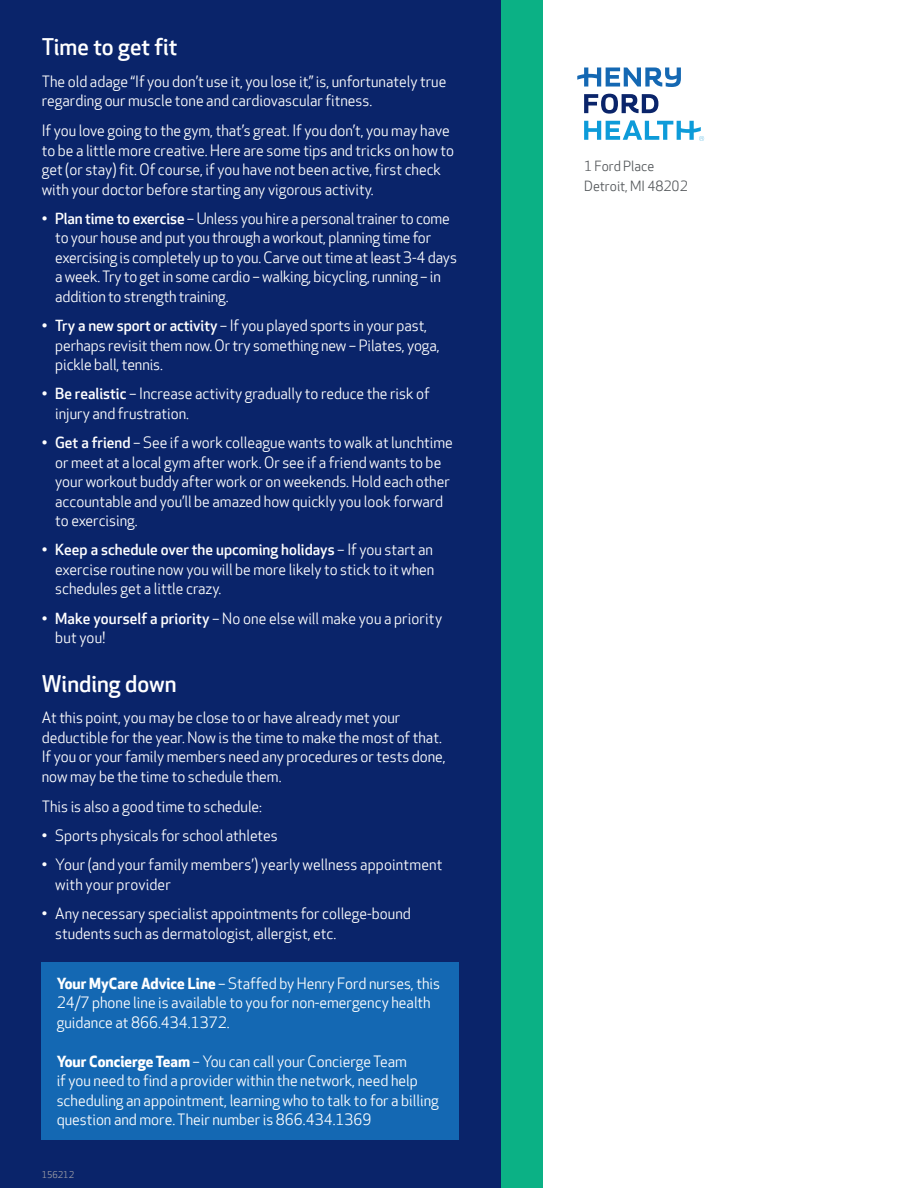
<style>
.page{position:relative;width:918px;height:1188px;background:#fff}
.page>*{position:absolute;margin:0;border:0;box-sizing:border-box;transform-origin:0 0}
.Subhead_15_19_5{font:500 22.5px "Apex New";color:#fff}
.Body_10_13{font:15px/19.5px "Apex New";color:#fff}
.address_9_13{font:13.5px "Apex New";color:#55595c}
.Page_Number_left_aligned_7_5_9_75{font:9px "Apex New";color:#a8a6a9}
.s1{font-weight:500}
.s2{font-weight:700}
</style>
<div class="page">
<div style="left:0;top:0;width:522px;height:1188px;background:#0a246a"></div>
<div style="left:501px;top:0;width:41px;height:1188px;background:#0bb185"></div>
<svg style="left:584px;top:94px;width:74px;height:20px"></svg>
<svg style="left:577px;top:68px;width:104px;height:19px"></svg>
<svg style="left:584px;top:120px;width:120px;height:21px"></svg>
<div style="left:42px;top:962px;width:417px;height:178px;background:#1468b3"></div>
<p class="Subhead_15_19_5" style="left:42px;top:34px;width:137px">Time to get fit</p>
<p class="Body_10_13" style="left:42px;top:72px;width:406px">The old adage “If you don’t use it, you lose it,” is, unfortunately true regarding our muscle tone and cardiovascular fitness.</p>
<p class="Body_10_13" style="left:42px;top:121px;width:414px">If you love going to the gym, that’s great. If you don’t, you may have to be a little more creative. Here are some tips and tricks on how to get (or stay) fit. Of course, if you have not been active, first check with your doctor before starting any vigorous activity.</p>
<p class="Body_10_13" style="left:55px;top:209px;width:403px;text-indent:-14px"><span class="s1">• Plan time to exercise</span> – Unless you hire a personal trainer to come to your house and put you through a workout, planning time for exercising is completely up to you. Carve out time at least 3-4 days a week. Try to get in some cardio – walking, bicycling, running – in addition to strength training.</p>
<p class="Body_10_13" style="left:55px;top:316px;width:386px;text-indent:-14px"><span class="s1">• Try a new sport or activity</span> – If you played sports in your past, perhaps revisit them now. Or try something new – Pilates, yoga, pickle ball, tennis.</p>
<p class="Body_10_13" style="left:55px;top:385px;width:376px;text-indent:-14px"><span class="s1">• Be realistic</span> – Increase activity gradually to reduce the risk of injury and frustration.</p>
<p class="Body_10_13" style="left:55px;top:433px;width:399px;text-indent:-14px"><span class="s1">• Get a friend</span> – See if a work colleague wants to walk at lunchtime or meet at a local gym after work. Or see if a friend wants to be your workout buddy after work or on weekends. Hold each other accountable and you’ll be amazed how quickly you look forward to exercising.</p>
<p class="Body_10_13" style="left:55px;top:541px;width:381px;text-align:justify;text-indent:-14px"><span class="s1">• Keep a schedule over the upcoming holidays</span> – If you start an exercise routine now you will be more likely to stick to it when schedules get a little crazy.</p>
<p class="Body_10_13" style="left:55px;top:609px;width:389px;text-indent:-14px"><span class="s1">• Make yourself a priority</span> – No one else will make you a priority but you!</p>
<p class="Subhead_15_19_5" style="left:42px;top:671px;width:136px">Winding down</p>
<p class="Body_10_13" style="left:42px;top:709px;width:406px">At this point, you may be close to or have already met your deductible for the year. Now is the time to make the most of that.<br>If you or your family members need any procedures or tests done, now may be the time to schedule them.</p>
<p class="Body_10_13" style="left:42px;top:797px;width:222px">This is also a good time to schedule:</p>
<p class="Body_10_13" style="left:42px;top:826px;width:238px">• Sports physicals for school athletes</p>
<p class="Body_10_13" style="left:55px;top:856px;width:389px;text-indent:-14px">• Your (and your family members’) yearly wellness appointment with your provider</p>
<p class="Body_10_13" style="left:55px;top:904px;width:357px;text-indent:-14px">• Any necessary specialist appointments for college-bound students such as dermatologist, allergist, etc.</p>
<p class="Body_10_13" style="left:57px;top:974px;width:385px"><span class="s2">Your MyCare Advice Line</span> – Staffed by Henry Ford nurses, this<br>24/7 phone line is available to you for non-emergency health guidance at 866.434.1372.</p>
<p class="Body_10_13" style="left:57px;top:1052px;width:384px"><span class="s2">Your Concierge Team</span> – You can call your Concierge Team<br>if you need to find a provider within the network, need help scheduling an appointment, learning who to talk to for a billing question and more. Their number is 866.434.1369</p>
<p class="Page_Number_left_aligned_7_5_9_75" style="left:42px;top:1169px;width:34px">156212</p>
<p class="address_9_13" style="left:584px;top:159px;width:72px">1 Ford Place</p>
<p class="address_9_13" style="left:584px;top:178px;width:105px">Detroit, MI 48202</p>
</div>
